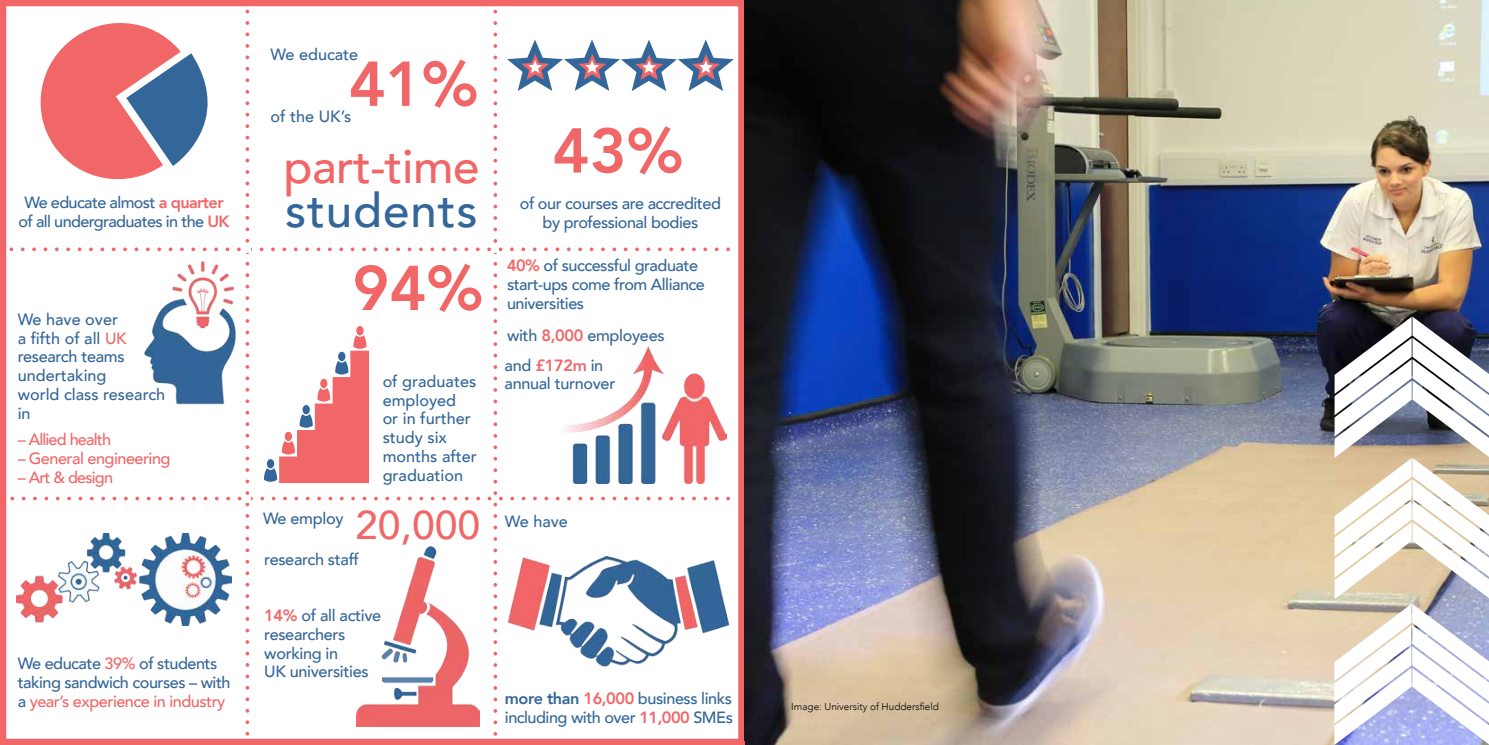
<style>
.page{position:relative;width:1489px;height:745px;background:#fff}
.page>*{position:absolute;margin:0;border:0;box-sizing:border-box;transform-origin:0 0}
.t1{font:800 62.5px "Avenir";color:#f16667}
.t2{font:500 47.5px "Avenir";letter-spacing:-.01em;color:#f16667}
.t3{font:500 47.5px "Avenir";letter-spacing:.02em;color:#369}
.t4{font:500 40px "Avenir";color:#f16667}
.t5{font:500 16.25px/18.8px "Avenir";letter-spacing:-.03em;color:#369}
.t6{font:500 16.25px/18.8px "Avenir";color:#369}
.t7{font:500 16.25px "Avenir";letter-spacing:-.05em;color:#f16667}
.t8{font:500 16.25px "Avenir";letter-spacing:-.03em;color:#f16667}
.t9{font:300 10px "Avenir";color:#000}
.s1{font-weight:800;color:#f16667}
.s2{color:#f16667}
.s3{font-weight:800}
</style>
<div class="page">
<svg style="left:11px;top:11px;width:732px;height:734px"></svg>
<img style="left:744px;top:0;width:744px;height:744px">
<img style="left:1334px;top:316px;width:154px;height:428px">
<hr style="left:0;top:0;width:743px;height:1px;background:#f16667">
<hr style="left:0;top:740px;width:744px;height:4px;background:#f16667">
<hr style="left:0;top:0;width:3px;height:744px;background:#f16667">
<p class="t5" style="left:18px;top:192px;width:213px;text-align:center">We educate almost <span class="s1">a quarter </span>of all undergraduates in the <span class="s1">UK</span></p>
<p class="t6" style="left:18px;top:309px;width:149px">We have over<br>a fifth of all <span class="s2">UK </span>research teams undertaking<br>world class research in</p>
<p class="t7" style="left:18px;top:425px;width:95px">– Allied health</p>
<p class="t8" style="left:18px;top:443px;width:154px">– General engineering</p>
<p class="t7" style="left:18px;top:462px;width:97px">– Art &amp; design</p>
<p class="t5" style="left:18px;top:652px;width:214px">We educate <span class="s2">39%</span> of students taking sandwich courses – with a <span class="s2">year’s experience in industry</span></p>
<p class="t6" style="left:270px;top:44px;width:89px">We educate</p>
<h1 class="t1" style="left:349px;top:35px;width:131px">41%</h1>
<p class="t5" style="left:270px;top:106px;width:82px">of the UK’s</p>
<h2 class="t2" style="left:283px;top:125px;width:197px">part-time</h2>
<h2 class="t3" style="left:285px;top:169px;width:194px">students</h2>
<h1 class="t1" style="left:352px;top:239px;width:132px">94%</h1>
<p class="t6" style="left:382px;top:371px;width:96px">of graduates employed<br>or in further study six months after graduation</p>
<h3 class="t4" style="left:355px;top:490px;width:126px">20,000</h3>
<p class="t5" style="left:263px;top:508px;width:82px">We employ</p>
<p class="t5" style="left:264px;top:548px;width:96px">research staff</p>
<p class="t5" style="left:264px;top:604px;width:118px"><span class="s1">14%</span> of all active researchers working in<br>UK universities</p>
<h1 class="t1" style="left:552px;top:102px;width:132px">43%</h1>
<p class="t5" style="left:520px;top:193px;width:203px;text-align:center">of our courses are accredited by professional bodies</p>
<p class="t5" style="left:507px;top:255px;width:199px"><span class="s1">40%</span> of successful graduate start-ups come from Alliance universities</p>
<p class="t5" style="left:507px;top:324px;width:159px">with <span class="s1">8,000</span> employees</p>
<p class="t5" style="left:504px;top:355px;width:112px;line-height:17.5px">and <span class="s1">£172m</span> in annual turnover</p>
<p class="t5" style="left:505px;top:511px;width:65px">We have</p>
<p class="t5" style="left:505px;top:687px;width:229px"><span class="s3">more than</span> <span class="s1">16,000</span> business links</p>
<p class="t5" style="left:505px;top:707px;width:229px">including with over <span class="s1">11,000</span> SMEs</p>
<p class="t9" style="left:791px;top:700px;width:149px">Image: University of Huddersfield</p>
</div>
